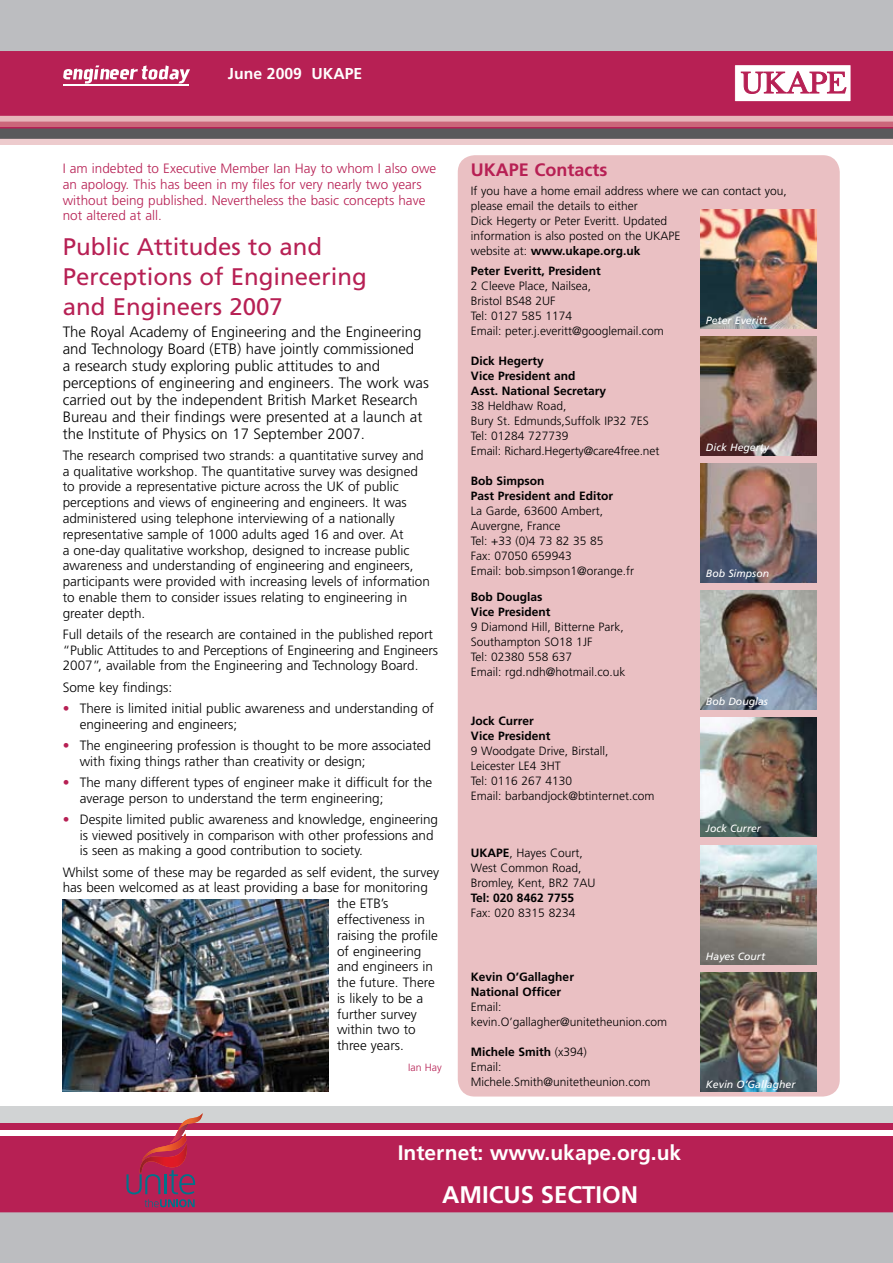
<style>
.page{position:relative;width:893px;height:1263px;background:#bcbdc0}
.page>*{position:absolute;margin:0;border:0;box-sizing:border-box;transform-origin:0 0}
.t1{font:24px/30px "Frutiger";color:#b72054}
.t2{font:700 24px "Frutiger";color:#fff}
.t3{font:700 21px "Frutiger";color:#fff}
.t4{font:700 18px "Frutiger";color:#b72054}
.t5{font:700 15.75px "Frutiger";color:#fff}
.t6{font:300 15px/17px "Frutiger";color:#000}
.t7{font:300 13.5px/15.8px "Frutiger";color:#000}
.t8{font:300 13.5px/15.8px "Frutiger";color:#b72054}
.t9{font:300 12px/15px "Frutiger";color:#000}
.t10{font:700 12px/15px "Frutiger";color:#000}
.t11{font:italic 10.5px "Frutiger";color:#fff}
.t12{font:300 10.5px "Frutiger";color:#b72054}
.s1{color:#b72054}
.s2{font-weight:700}
</style>
<div class="page">
<div style="left:0;top:1136px;width:892px;height:76px;background:#b72054"></div>
<div style="left:0;top:139px;width:892px;height:6px;background:#edcbcd"></div>
<svg style="left:0;top:129px;width:892px;height:10px;background:#5a5a5c"></svg>
<div style="left:0;top:122px;width:892px;height:5px;background:#cb667a"></div>
<svg style="left:0;top:116px;width:892px;height:6px;background:#e4afb5"></svg>
<div style="left:0;top:51px;width:892px;height:65px;background:#b72054"></div>
<div style="left:0;top:145px;width:893px;height:964px;background:#fff"></div>
<div style="left:0;top:1129px;width:893px;height:7px;background:#fff"></div>
<div style="left:0;top:1123px;width:893px;height:6px;background:#b72054"></div>
<hr style="left:0;top:127px;width:893px;height:2px;background:#b72054">
<div style="left:735px;top:65px;width:116px;height:37px;background:#fff"></div>
<div style="left:734px;top:64px;width:117px;height:38px;border:1px solid #b72054"></div>
<svg style="left:741px;top:71px;width:105px;height:23px"></svg>
<div style="left:0;top:1106px;width:893px;height:17px;background:#d1d3d4"></div>
<div style="left:458px;top:155px;width:382px;height:941px;background:#eac0c3;border-radius:17px"></div>
<img style="left:701px;top:463px;width:116px;height:119px">
<img style="left:701px;top:590px;width:116px;height:119px">
<img style="left:701px;top:336px;width:116px;height:119px">
<img style="left:701px;top:209px;width:115px;height:119px">
<img style="left:701px;top:717px;width:116px;height:119px">
<img style="left:701px;top:845px;width:116px;height:119px">
<img style="left:701px;top:972px;width:116px;height:119px">
<svg style="left:63px;top:65px;width:127px;height:19px;background:#cf6d8f"></svg>
<hr style="left:63px;top:85px;width:126px;height:1px;background:#fff">
<svg style="left:126px;top:1129px;width:77px;height:78px;background:#ac385e"></svg>
<img style="left:177px;top:1113px;width:26px;height:20px">
<svg style="left:892px;top:51px;width:1px;height:94px"></svg>
<svg style="left:892px;top:1129px;width:1px;height:83px"></svg>
<img style="left:62px;top:900px;width:266px;height:191px">
<p class="t5" style="left:228px;top:65px;width:136px">June 2009 UKAPE</p>
<p class="t8" style="left:63px;top:161px;width:375px">I am indebted to Executive Member Ian Hay to whom I also owe an apology. This has been in my files for very nearly two years without being published. Nevertheless the basic concepts have not altered at all.</p>
<h1 class="t1" style="left:63px;top:231px;width:306px">Public Attitudes to and<br>Perceptions of Engineering and Engineers 2007</h1>
<p class="t6" style="left:63px;top:324px;width:368px">The Royal Academy of Engineering and the Engineering and Technology Board (ETB) have jointly commissioned<br>a research study exploring public attitudes to and perceptions of engineering and engineers. The work was carried out by the independent British Market Research Bureau and their findings were presented at a launch at the Institute of Physics on 17 September 2007.</p>
<p class="t7" style="left:63px;top:448px;width:369px">The research comprised two strands: a quantitative survey and a qualitative workshop. The quantitative survey was designed to provide a representative picture across the UK of public perceptions and views of engineering and engineers. It was administered using telephone interviewing of a nationally representative sample of 1000 adults aged 16 and over. At<br>a one-day qualitative workshop, designed to increase public awareness and understanding of engineering and engineers, participants were provided with increasing levels of information to enable them to consider issues relating to engineering in greater depth.</p>
<p class="t7" style="left:63px;top:626px;width:377px">Full details of the research are contained in the published report “Public Attitudes to and Perceptions of Engineering and Engineers<br>2007”, available from the Engineering and Technology Board.</p>
<p class="t7" style="left:63px;top:679px;width:111px">Some key findings:</p>
<p class="t7" style="left:80px;top:700px;width:356px;text-indent:-17px"><span class="s1">•</span> There is limited initial public awareness and understanding of engineering and engineers;</p>
<p class="t7" style="left:80px;top:737px;width:353px;text-indent:-17px"><span class="s1">•</span> The engineering profession is thought to be more associated with fixing things rather than creativity or design;</p>
<p class="t7" style="left:80px;top:774px;width:354px;text-indent:-17px"><span class="s1">•</span> The many different types of engineer make it difficult for the average person to understand the term engineering;</p>
<p class="t7" style="left:80px;top:812px;width:360px;text-indent:-17px"><span class="s1">•</span> Despite limited public awareness and knowledge, engineering is viewed positively in comparison with other professions and is seen as making a good contribution to society.</p>
<p class="t7" style="left:63px;top:864px;width:378px">Whilst some of these may be regarded as self evident, the survey</p>
<p class="t7" style="left:63px;top:880px;width:367px">has been welcomed as at least providing a base for monitoring</p>
<p class="t7" style="left:337px;top:896px;width:53px">the ETB’s</p>
<p class="t7" style="left:337px;top:912px;width:89px">effectiveness in</p>
<p class="t7" style="left:337px;top:927px;width:103px">raising the profile</p>
<p class="t7" style="left:337px;top:943px;width:86px">of engineering</p>
<p class="t7" style="left:337px;top:959px;width:98px">and engineers in</p>
<p class="t7" style="left:337px;top:975px;width:99px">the future. There</p>
<p class="t7" style="left:337px;top:990px;width:88px">is likely to be a</p>
<p class="t7" style="left:337px;top:1006px;width:81px">further survey</p>
<p class="t7" style="left:337px;top:1022px;width:80px">within two to</p>
<p class="t7" style="left:337px;top:1038px;width:68px">three years.</p>
<p class="t12" style="left:408px;top:1062px;width:35px">Ian Hay</p>
<h3 class="t4" style="left:471px;top:160px;width:138px">UKAPE Contacts</h3>
<p class="t9" style="left:471px;top:184px;width:317px">If you have a home email address where we can contact you, please email the details to either<br>Dick Hegerty or Peter Everitt. Updated<br>information is also posted on the UKAPE<br>website at: <span class="s2">www.ukape.org.uk</span></p>
<p class="t10" style="left:471px;top:264px;width:131px">Peter Everitt, President</p>
<p class="t9" style="left:471px;top:279px;width:194px">2 Cleeve Place, Nailsea,<br>Bristol BS48 2UF<br>Tel: 0127 585 1174<br>Email: peter.j.everitt@googlemail.com</p>
<p class="t10" style="left:471px;top:354px;width:137px">Dick Hegerty<br>Vice President and<br>Asst. National Secretary</p>
<p class="t9" style="left:471px;top:399px;width:190px">38 Heldhaw Road,<br>Bury St. Edmunds,Suffolk IP32 7ES<br>Tel: 01284 727739<br>Email: Richard.Hegerty@care4free.net</p>
<p class="t10" style="left:471px;top:474px;width:144px">Bob Simpson<br>Past President and Editor</p>
<p class="t9" style="left:471px;top:504px;width:165px">La Garde, 63600 Ambert,<br>Auvergne, France<br>Tel: +33 (0)4 73 82 35 85<br>Fax: 07050 659943<br>Email: bob.simpson1@orange.fr</p>
<p class="t10" style="left:471px;top:589px;width:81px">Bob Douglas<br>Vice President</p>
<p class="t9" style="left:471px;top:619px;width:156px">9 Diamond Hill, Bitterne Park,<br>Southampton SO18 1JF<br>Tel: 02380 558 637<br>Email: rgd.ndh@hotmail.co.uk</p>
<p class="t10" style="left:471px;top:714px;width:81px">Jock Currer<br>Vice President</p>
<p class="t9" style="left:471px;top:744px;width:185px">9 Woodgate Drive, Birstall,<br>Leicester LE4 3HT<br>Tel: 0116 267 4130<br>Email: barbandjock@btinternet.com</p>
<p class="t11" style="left:706px;top:314px;width:62px">Peter Everitt</p>
<p class="t11" style="left:706px;top:441px;width:65px">Dick Hegerty</p>
<p class="t11" style="left:706px;top:568px;width:65px">Bob Simpson</p>
<p class="t11" style="left:706px;top:695px;width:64px">Bob Douglas</p>
<p class="t9" style="left:471px;top:845px;width:126px"><span class="s2">UKAPE</span>, Hayes Court,<br>West Common Road,<br>Bromley, Kent, BR2 7AU</p>
<p class="t10" style="left:471px;top:890px;width:105px">Tel: 020 8462 7755</p>
<p class="t9" style="left:471px;top:905px;width:106px">Fax: 020 8315 8234</p>
<p class="t10" style="left:471px;top:969px;width:105px">Kevin O’Gallagher<br>National Officer</p>
<p class="t9" style="left:471px;top:1000px;width:198px">Email: kevin.O’gallagher@unitetheunion.com</p>
<p class="t9" style="left:471px;top:1045px;width:181px"><span class="s2">Michele Smith</span> (x394)<br>Email:<br>Michele.Smith@unitetheunion.com</p>
<p class="t11" style="left:706px;top:822px;width:57px">Jock Currer</p>
<p class="t11" style="left:706px;top:950px;width:61px">Hayes Court</p>
<p class="t11" style="left:706px;top:1078px;width:91px">Kevin O’Gallagher</p>
<h2 class="t3" style="left:398px;top:1140px;width:285px">Internet: www.ukape.org.uk</h2>
<h1 class="t2" style="left:442px;top:1181px;width:198px">AMICUS SECTION</h1>
</div>
